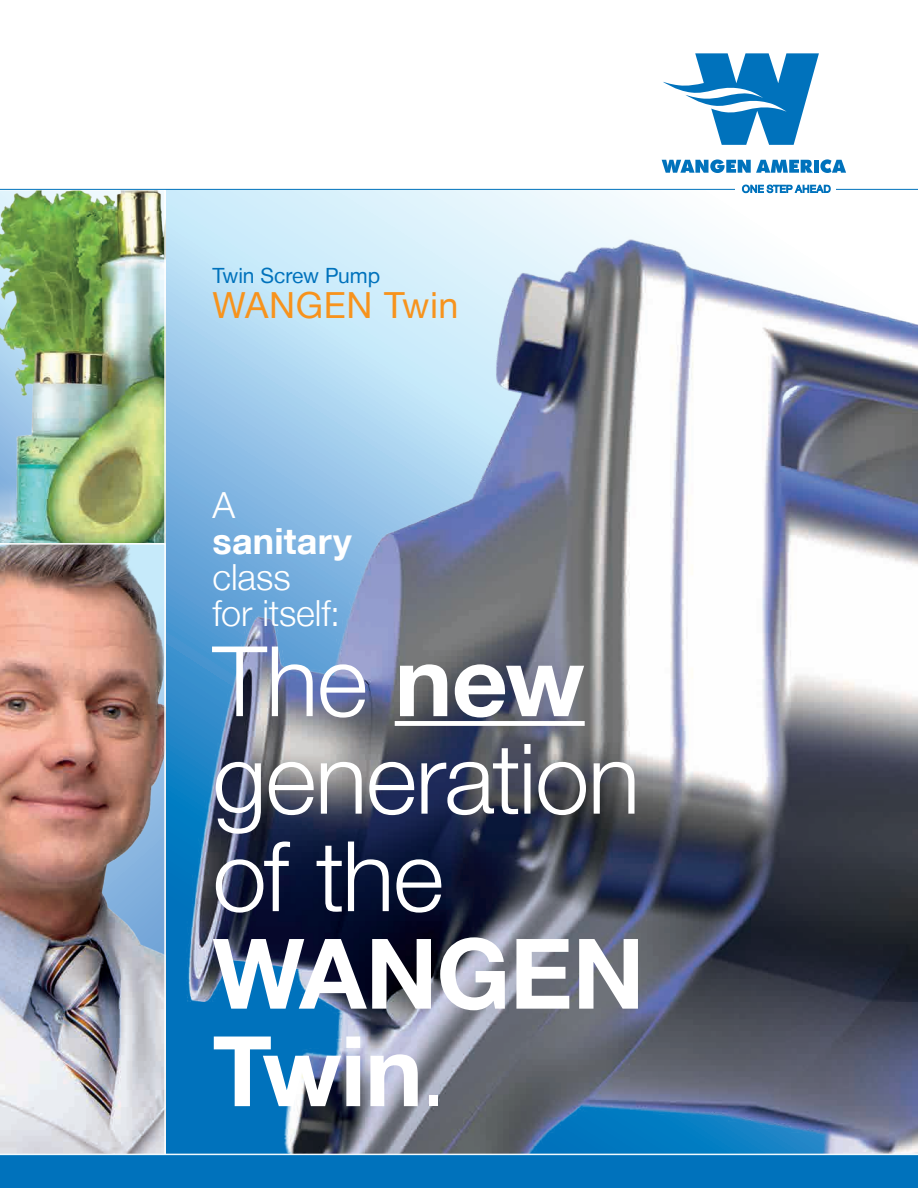
<style>
.page{position:relative;width:918px;height:1188px;background:#fff}
.page>*{position:absolute;margin:0;border:0;box-sizing:border-box;transform-origin:0 0}
.t1{font:300 97.5px/97.5px "Helvetica Neue LT";letter-spacing:-.015em;color:#fff}
.t2{font:700 97.5px/97.5px "Helvetica Neue LT";letter-spacing:-.01em;color:#fff}
.t3{font:300 36px/36px "Helvetica Neue LT";letter-spacing:-.005em;color:#fff}
.t4{font:36px "Helvetica Neue LT";letter-spacing:.015em;color:#f7931d}
.t5{font:700 36px "Helvetica Neue LT";letter-spacing:.005em;color:#fff}
.t6{font:21px "Helvetica Neue LT";letter-spacing:-.005em;color:#0072bc}
.s1{font-weight:700}
.s2{font-weight:300}
</style>
<div class="page">
<img style="left:166px;top:195px;width:752px;height:959px">
<img style="left:0;top:190px;width:166px;height:353px">
<img style="left:0;top:543px;width:166px;height:611px">
<hr style="left:0;top:189px;width:918px;height:1px;background:#0072bc">
<svg style="left:736px;top:184px;width:100px;height:10px"></svg>
<svg style="left:742px;top:185px;width:88px;height:8px"></svg>
<svg style="left:662px;top:159px;width:151px;height:14px"></svg>
<div style="left:814px;top:160px;width:5px;height:13px;background:#0072bc"></div>
<svg style="left:820px;top:159px;width:26px;height:14px"></svg>
<svg style="left:663px;top:53px;width:156px;height:92px"></svg>
<div style="left:395px;top:721px;width:190px;height:5px;background:#fff"></div>
<div style="left:0;top:1155px;width:918px;height:33px;background:#0072bc"></div>
<hr style="left:0;top:1154px;width:918px;height:1px;background:#f0f9fd">
<p class="t6" style="left:213px;top:263px;width:169px">Twin Screw Pump</p>
<p class="t4" style="left:213px;top:284px;width:248px">WANGEN Twin</p>
<p class="t3" style="left:213px;top:487px;width:24px">A</p>
<p class="t5" style="left:213px;top:519px;width:141px">sanitary</p>
<p class="t3" style="left:213px;top:559px;width:129px">class<br>for itself:</p>
<p class="t1" style="left:213px;top:631px;width:429px">The <span class="s1">new </span>generation of the</p>
<p class="t2" style="left:213px;top:923px;width:434px">WANGEN<br>Twin<span class="s2">.</span></p>
</div>
